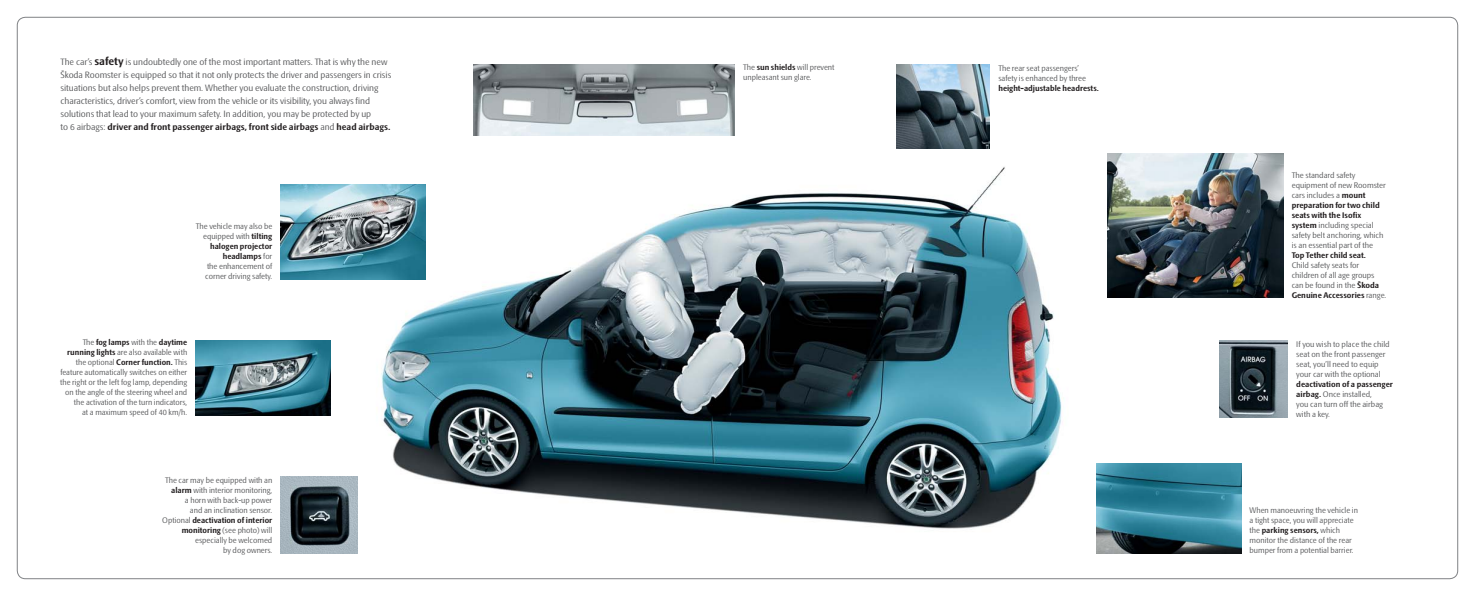
<style>
.page{position:relative;width:1475px;height:596px;background:#fff}
.page>*{position:absolute;margin:0;border:0;box-sizing:border-box;transform-origin:0 0}
.t1{font:9px/13px "Skoda Sans Pro";color:#58595b}
.t2{font:8px/10px "Skoda Sans Pro";color:#58595b}
.t3{font:700 8px "Skoda Sans Pro";color:#231f20}
.s1{font-weight:700;font-size:11px;color:#231f20}
.s2{font-weight:700;color:#231f20}
</style>
<div class="page">
<img style="left:310px;top:138px;width:791px;height:416px">
<img style="left:1096px;top:463px;width:144px;height:90px">
<img style="left:473px;top:65px;width:261px;height:71px">
<img style="left:281px;top:476px;width:76px;height:77px">
<img style="left:196px;top:340px;width:134px;height:75px">
<img style="left:281px;top:184px;width:144px;height:95px">
<img style="left:1107px;top:153px;width:175px;height:145px">
<img style="left:1219px;top:340px;width:68px;height:77px">
<img style="left:896px;top:65px;width:93px;height:83px">
<p class="t1" style="left:60px;top:56px;width:332px">The car’s <span class="s1">safety</span> is undoubtedly one of the most important matters. That is why the new Škoda Roomster is equipped so that it not only protects the driver and passengers in crisis situations but also helps prevent them. Whether you evaluate the construction, driving characteristics, driver’s comfort, view from the vehicle or its visibility, you always find solutions that lead to your maximum safety. In addition, you may be protected by up<br>to 6 airbags: <span class="s2">driver and front passenger airbags, front side airbags</span> and <span class="s2">head airbags.</span></p>
<p class="t2" style="left:196px;top:222px;width:78px;text-align:right">The vehicle may also be equipped with <span class="s2">tilting halogen projector headlamps</span> for<br>the enhancement of corner driving safety.</p>
<p class="t2" style="left:60px;top:338px;width:128px;text-align:right">The <span class="s2">fog lamps</span> with the <span class="s2">daytime running lights</span> are also available with the optional <span class="s2">Corner function.</span> This feature automatically switches on either the right or the left fog lamp, depending on the angle of the steering wheel and the activation of the turn indicators,<br>at a maximum speed of 40 km/h.</p>
<p class="t2" style="left:162px;top:476px;width:111px;text-align:right">The car may be equipped with an <span class="s2">alarm</span> with interior monitoring,<br>a horn with back-up power<br>and an inclination sensor.<br>Optional <span class="s2">deactivation of interior monitoring</span> (see photo) will especially be welcomed<br>by dog owners.</p>
<p class="t2" style="left:743px;top:63px;width:93px">The <span class="s2">sun shields</span> will prevent unpleasant sun glare.</p>
<p class="t2" style="left:998px;top:64px;width:89px">The rear seat passengers’ safety is enhanced by three</p>
<p class="t3" style="left:998px;top:85px;width:102px">height-adjustable headrests.</p>
<p class="t2" style="left:1291px;top:171px;width:96px">The standard safety equipment of new Roomster cars includes a <span class="s2">mount preparation for two child seats with the Isofix system</span> including special safety belt anchoring, which is an essential part of the</p>
<p class="t3" style="left:1291px;top:252px;width:76px">Top Tether child seat.</p>
<p class="t2" style="left:1291px;top:261px;width:96px">Child safety seats for children of all age groups can be found in the <span class="s2">Škoda<br>Genuine Accessories</span> range.</p>
<p class="t2" style="left:1295px;top:340px;width:95px">If you wish to place the child seat on the front passenger seat, you’ll need to equip your car with the optional</p>
<p class="t2" style="left:1295px;top:380px;width:98px"><span class="s2">deactivation of a passenger airbag.</span> Once installed,<br>you can turn off the airbag with a key.</p>
<p class="t2" style="left:1249px;top:506px;width:110px">When manoeuvring the vehicle in a tight space, you will appreciate the <span class="s2">parking sensors,</span> which monitor the distance of the rear bumper from a potential barrier.</p>
</div>
